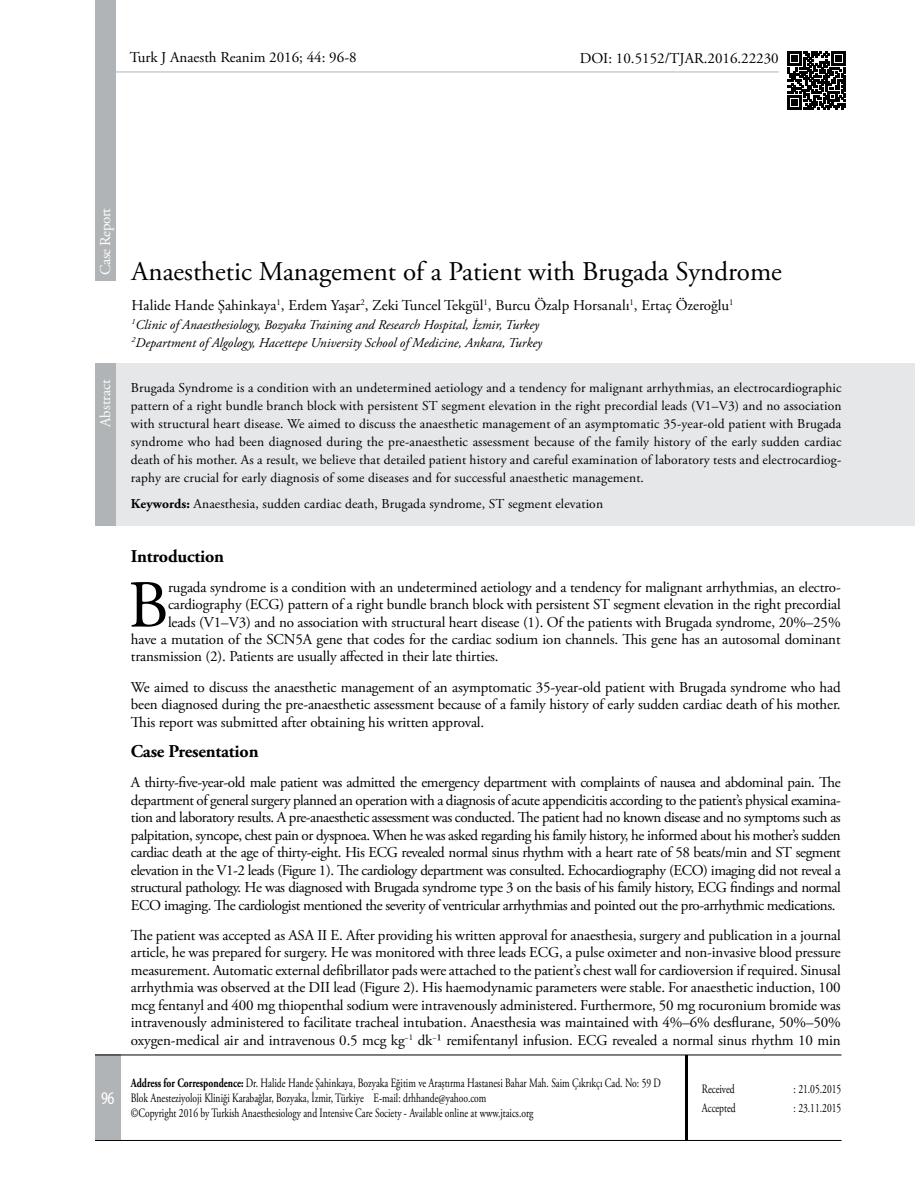
<style>
.page{position:relative;width:915px;height:1191px;background:#fff}
.page>*{position:absolute;margin:0;border:0;box-sizing:border-box;transform-origin:0 0}
.t1{font:67.05px "Adobe Garamond Pro";color:#000}
.t2{font:27px "Adobe Garamond Pro";color:#000}
.t3{font:700 18px "Adobe Garamond Pro";letter-spacing:-.01em;color:#000}
.t4{font:condensed 18px "Myriad Pro";color:#fff}
.t5{font:15px/17.4px "Adobe Garamond Pro";letter-spacing:-.01em;color:#000;text-align:justify}
.t6{font:15px "Adobe Garamond Pro";letter-spacing:-.02em;color:#fff}
.t7{font:13.5px/18px "Adobe Garamond Pro";letter-spacing:.01em;color:#000;text-align:justify}
.t8{font:italic 13.5px/18.3px "Adobe Garamond Pro";color:#000}
.t9{font:12.75px/15px "Adobe Garamond Pro";color:#000;scale:.75 1}
.s1{font-weight:700}
</style>
<div class="page">
<div style="left:107px;top:364px;width:807px;height:162px;background:#e6e7e8"></div>
<svg style="left:787px;top:51px;width:58px;height:58px"></svg>
<hr style="left:108px;top:72px;width:670px;height:1px;background:#b1b4b6">
<div style="left:95px;top:0;width:21px;height:280px;background:#b1b4b6"></div>
<div style="left:95px;top:364px;width:21px;height:162px;background:#b1b4b6"></div>
<hr style="left:95px;top:1140px;width:746px;height:1px;background:#000">
<div style="left:95px;top:1054px;width:25px;height:86px;background:#b1b4b6"></div>
<hr style="left:685px;top:1054px;width:2px;height:86px;background:#000">
<hr style="left:95px;top:1054px;width:746px;height:1px;background:#000">
<p class="t5" style="left:130px;top:49px;width:228px">Turk J Anaesth Reanim 2016; 44: 96-8</p>
<p class="t5" style="left:579px;top:50px;width:200px">DOI: 10.5152/TJAR.2016.22230</p>
<p class="t6" style="left:96px;top:274px;width:68px;rotate:-90deg">Case Report</p>
<p class="t6" style="left:96px;top:427px;width:49px;rotate:-90deg">Abstract</p>
<p class="t4" style="left:101px;top:1087px;width:15px">96</p>
<h2 class="t2" style="left:132px;top:255px;width:651px">Anaesthetic Management of a Patient with Brugada Syndrome</h2>
<p class="t5" style="left:132px;top:297px;width:603px">Halide Hande Şahinkaya<sup>1</sup>, Erdem Yaşar<sup>2</sup>, Zeki Tuncel Tekgül<sup>1</sup>, Burcu Özalp Horsanalı<sup>1</sup>, Ertaç Özeroğlu<sup>1</sup></p>
<p class="t8" style="left:132px;top:315px;width:412px"><sup>1</sup>Clinic of Anaesthesiology, Bozyaka Training and Research Hospital, İzmir, Turkey<br><sup>2</sup>Department of Algology, Hacettepe University School of Medicine, Ankara, Turkey</p>
<p class="t7" style="left:131px;top:379px;width:712px">Brugada Syndrome is a condition with an undetermined aetiology and a tendency for malignant arrhythmias, an electrocardiographic pattern of a right bundle branch block with persistent ST segment elevation in the right precordial leads (V1–V3) and no association with structural heart disease. We aimed to discuss the anaesthetic management of an asymptomatic 35-year-old patient with Brugada syndrome who had been diagnosed during the pre-anaesthetic assessment because of the family history of the early sudden cardiac death of his mother. As a result, we believe that detailed patient history and careful examination of laboratory tests and electrocardiog&shy;raphy are crucial for early diagnosis of some diseases and for successful anaesthetic management.</p>
<p class="t7" style="left:131px;top:495px;width:473px"><span class="s1">Keywords:</span> Anaesthesia, sudden cardiac death, Brugada syndrome, ST segment elevation</p>
<p class="t3" style="left:131px;top:545px;width:95px">Introduction</p>
<h1 class="t1" style="left:128px;top:565px;width:42px">B</h1>
<p class="t5" style="left:168px;top:579px;width:674px">rugada syndrome is a condition with an undetermined aetiology and a tendency for malignant arrhythmias, an electro-</p>
<p class="t5" style="left:168px;top:596px;width:674px">cardiography (ECG) pattern of a right bundle branch block with persistent ST segment elevation in the right precordial</p>
<p class="t5" style="left:168px;top:613px;width:674px">leads (V1–V3) and no association with structural heart disease (1). Of the patients with Brugada syndrome, 20%–25%</p>
<p class="t5" style="left:131px;top:631px;width:711px">have a mutation of the SCN5A gene that codes for the cardiac sodium ion channels. This gene has an autosomal dominant</p>
<p class="t5" style="left:131px;top:648px;width:369px">transmission (2). Patients are usually affected in their late thirties.</p>
<p class="t5" style="left:131px;top:679px;width:711px">We aimed to discuss the anaesthetic management of an asymptomatic 35-year-old patient with Brugada syndrome who had been diagnosed during the pre-anaesthetic assessment because of a family history of early sudden cardiac death of his mother.<br>This report was submitted after obtaining his written approval.</p>
<p class="t3" style="left:131px;top:740px;width:129px">Case Presentation</p>
<p class="t5" style="left:131px;top:774px;width:711px">A thirty-five-year-old male patient was admitted the emergency department with complaints of nausea and abdominal pain. The department of general surgery planned an operation with a diagnosis of acute appendicitis according to the patient’s physical examina&shy;tion and laboratory results. A pre-anaesthetic assessment was conducted. The patient had no known disease and no symptoms such as palpitation, syncope, chest pain or dyspnoea. When he was asked regarding his family history, he informed about his mother’s sudden cardiac death at the age of thirty-eight. His ECG revealed normal sinus rhythm with a heart rate of 58 beats/min and ST segment elevation in the V1-2 leads (Figure 1). The cardiology department was consulted. Echocardiography (ECO) imaging did not reveal a structural pathology. He was diagnosed with Brugada syndrome type 3 on the basis of his family history, ECG findings and normal ECO imaging. The cardiologist mentioned the severity of ventricular arrhythmias and pointed out the pro-arrhythmic medications.</p>
<p class="t5" style="left:131px;top:926px;width:711px">The patient was accepted as ASA II E. After providing his written approval for anaesthesia, surgery and publication in a journal article, he was prepared for surgery. He was monitored with three leads ECG, a pulse oximeter and non-invasive blood pressure measurement. Automatic external defibrillator pads were attached to the patient’s chest wall for cardioversion if required. Sinusal arrhythmia was observed at the DII lead (Figure 2). His haemodynamic parameters were stable. For anaesthetic induction, 100 mcg fentanyl and 400 mg thiopenthal sodium were intravenously administered. Furthermore, 50 mg rocuronium bromide was intravenously administered to facilitate tracheal intubation. Anaesthesia was maintained with 4%–6% desflurane, 50%–50% oxygen-medical air and intravenous 0.5 mcg kg<sup>−1</sup> dk<sup>−</sup>¹ remifentanyl infusion. ECG revealed a normal sinus rhythm 10 min</p>
<p class="t9" style="left:131px;top:1075px;width:708px"><span class="s1">Address for Correspondence:</span> Dr. Halide Hande Şahinkaya, Bozyaka Eğitim ve Araştırma Hastanesi Bahar Mah. Saim Çıkrıkçı Cad. No: 59 D<br>Blok Anesteziyoloji Kliniği Karabağlar, Bozyaka, İzmir, Türkiye E-mail: drhhande@yahoo.com<br>©Copyright 2016 by Turkish Anaesthesiology and Intensive Care Society - Available online at www.jtaics.org</p>
<p class="t9" style="left:701px;top:1081px;width:45px">Received</p>
<p class="t9" style="left:793px;top:1081px;width:65px">: 21.05.2015</p>
<p class="t9" style="left:701px;top:1101px;width:46px">Accepted</p>
<p class="t9" style="left:793px;top:1101px;width:65px">: 23.11.2015</p>
</div>
